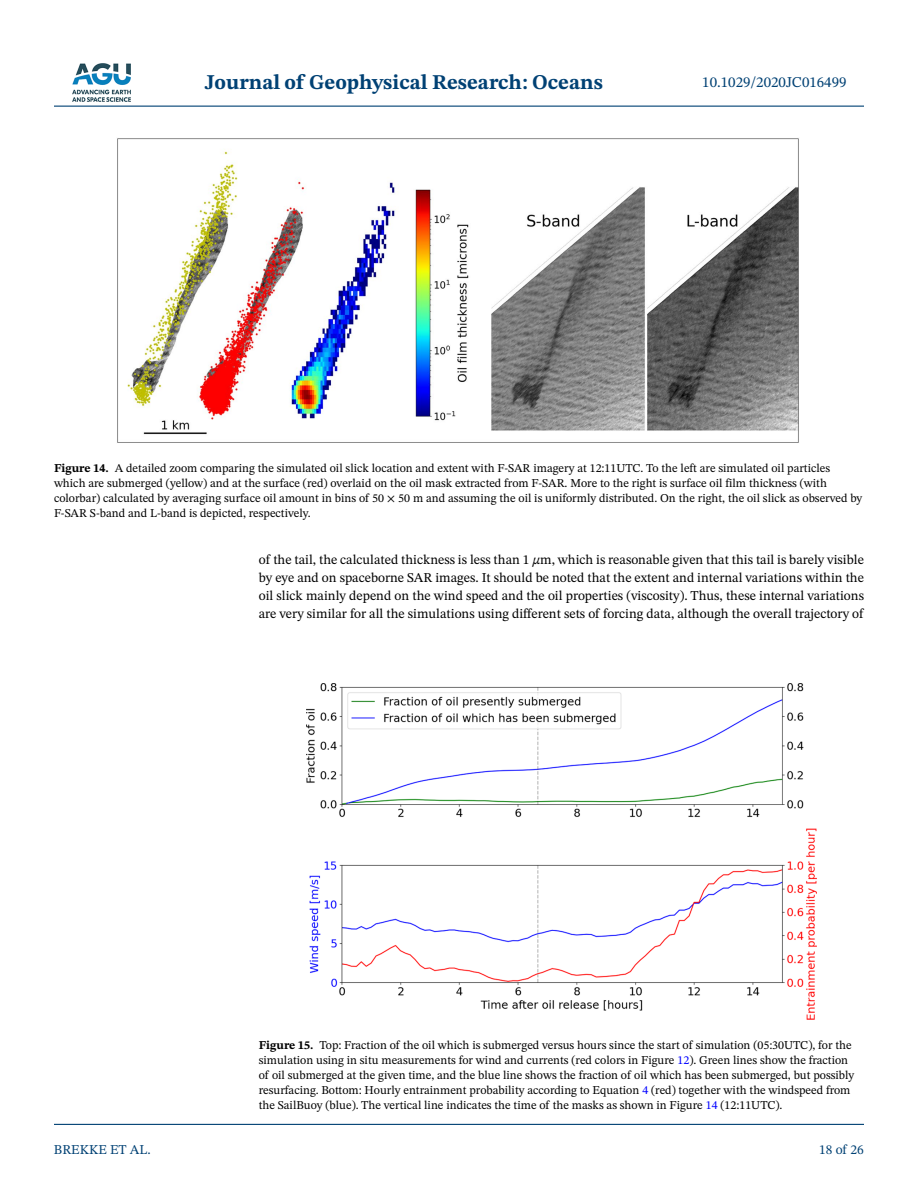
<style>
.page{position:relative;width:918px;height:1188px;background:#fff}
.page>*{position:absolute;margin:0;border:0;box-sizing:border-box;transform-origin:0 0}
.t1{font:700 21px "STIX Two Text";color:#004174}
.t2{font:15px "STIX Two Text";color:#004174}
.t3{font:13.5px/18px "STIX Two Text";color:#000;text-align:justify}
.t4{font:13.5px "STIX Two Text";color:#004174}
.t5{font:12px/15px "STIX Two Text";color:#000}
.s1{font-weight:700}
.s2{font-style:italic}
.s3{color:#00f}
</style>
<div class="page">
<hr style="left:54px;top:106px;width:810px;height:1px;background:#004174">
<hr style="left:54px;top:1124px;width:810px;height:1px;background:#004174">
<img style="left:72px;top:63px;width:59px;height:39px">
<img style="left:117px;top:138px;width:682px;height:305px">
<img style="left:306px;top:683px;width:511px;height:337px">
<h1 class="t1" style="left:205px;top:67px;width:399px">Journal of Geophysical Research: Oceans</h1>
<p class="t2" style="left:702px;top:72px;width:146px">10.1029/2020JC016499</p>
<p class="t5" style="left:54px;top:461px;width:810px"><span class="s1">Figure 14.</span> A detailed zoom comparing the simulated oil slick location and extent with F-SAR imagery at 12:11UTC. To the left are simulated oil particles which are submerged (yellow) and at the surface (red) overlaid on the oil mask extracted from F-SAR. More to the right is surface oil film thickness (with colorbar) calculated by averaging surface oil amount in bins of 50 × 50 m and assuming the oil is uniformly distributed. On the right, the oil slick as observed by F-SAR S-band and L-band is depicted, respectively.</p>
<p class="t3" style="left:259px;top:550px;width:607px">of the tail, the calculated thickness is less than 1 <span class="s2">μ</span>m, which is reasonable given that this tail is barely visible by eye and on spaceborne SAR images. It should be noted that the extent and internal variations within the oil slick mainly depend on the wind speed and the oil properties (viscosity). Thus, these internal variations are very similar for all the simulations using different sets of forcing data, although the overall trajectory of</p>
<p class="t4" style="left:54px;top:1140px;width:98px">BREKKE ET AL.</p>
<p class="t5" style="left:259px;top:1038px;width:597px"><span class="s1">Figure 15.</span> Top: Fraction of the oil which is submerged versus hours since the start of simulation (05:30UTC), for the simulation using in situ measurements for wind and currents (red colors in Figure <span class="s3">12</span>). Green lines show the fraction of oil submerged at the given time, and the blue line shows the fraction of oil which has been submerged, but possibly resurfacing. Bottom: Hourly entrainment probability according to Equation <span class="s3">4</span> (red) together with the windspeed from the SailBuoy (blue). The vertical line indicates the time of the masks as shown in Figure <span class="s3">14</span> (12:11UTC).</p>
<p class="t4" style="left:819px;top:1140px;width:46px">18 of 26</p>
</div>
